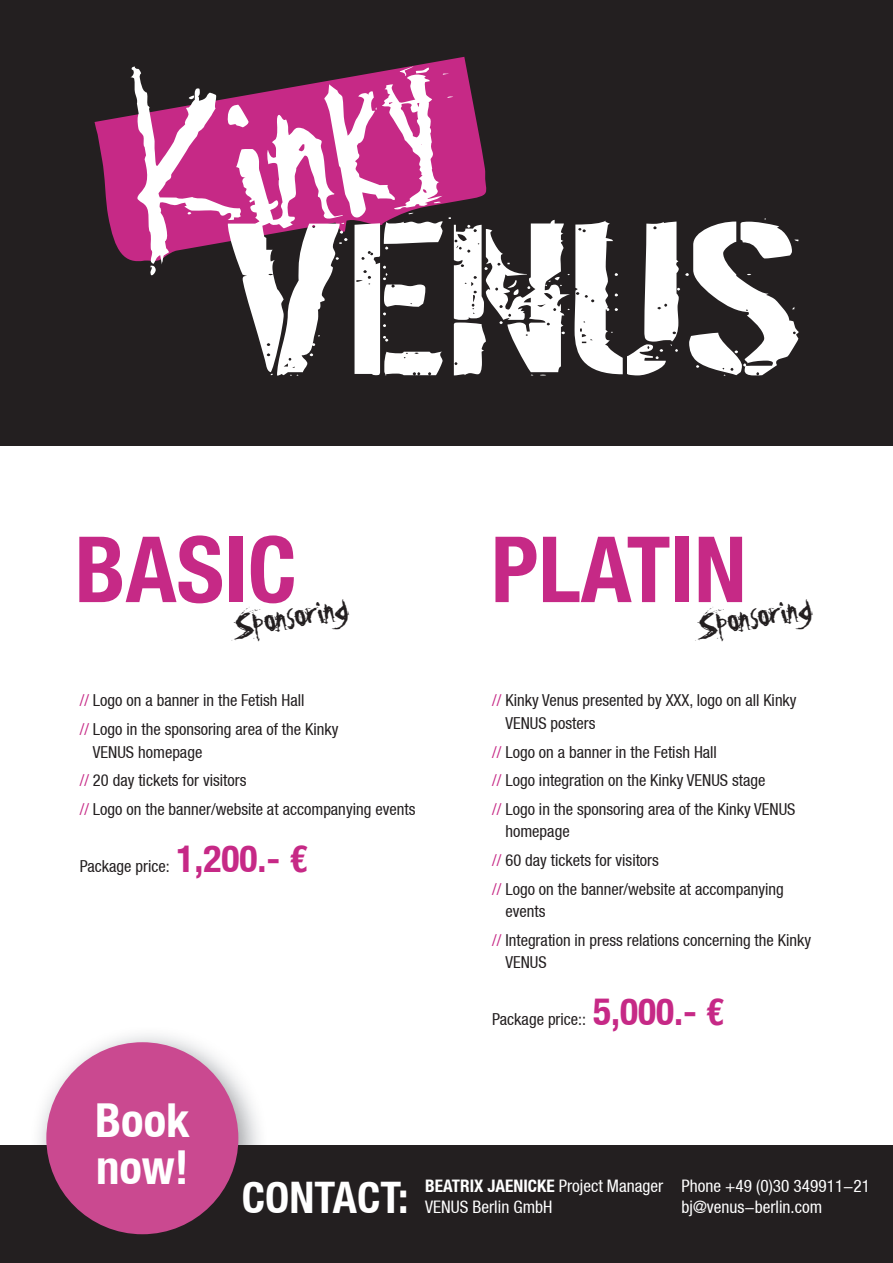
<style>
.page{position:relative;width:893px;height:1263px;background:#231f20}
.page>*{position:absolute;margin:0;border:0;box-sizing:border-box;transform-origin:0 0}
.t1{font:700 condensed 91.5px "Helvetica Neue LT";color:#c62986}
.t2{font:700 condensed 46.8px/46.8px "Helvetica Neue LT";color:#fff}
.t3{font:700 condensed 43.5px "Helvetica Neue LT";color:#fff}
.t4{font:37.5px "Disgusting Behavior";color:#231f20}
.t5{font:700 condensed 37.5px "Helvetica Neue LT";color:#c62986}
.t6{font:condensed 17.25px/20.7px "Helvetica Neue LT";color:#fff}
.t7{font:700 condensed 17.25px "Helvetica Neue LT";color:#fff}
.t8{font:condensed 16.5px/28.7px "Helvetica Neue LT";color:#231f20}
.s1{color:#c62986}
.s2{font-weight:400}
</style>
<div class="page">
<div style="left:0;top:446px;width:893px;height:698px;background:#fff"></div>
<svg style="left:95px;top:57px;width:392px;height:203px"></svg>
<svg style="left:242px;top:217px;width:556px;height:159px"></svg>
<svg style="left:130px;top:66px;width:323px;height:209px"></svg>
<img style="left:31px;top:1035px;width:237px;height:200px">
<div style="left:46px;top:1042px;width:192px;height:192px;background:#ca4990;border-radius:50%"></div>
<h1 class="t1" style="left:75px;top:514px;width:223px">BASIC</h1>
<h3 class="t4" style="left:229px;top:603px;width:118px;rotate:-10deg">Sponsoring</h3>
<p class="t8" style="left:80px;top:686px;width:260px"><span class="s1">//</span> Logo on a banner in the Fetish Hall<br><span class="s1">//</span> Logo in the sponsoring area of the Kinky</p>
<p class="t8" style="left:80px;top:737px;width:337px;text-indent:13px">VENUS homepage<br><span class="s1">//</span> 20 day tickets for visitors<br><span class="s1">//</span> Logo on the banner/website at accompanying events</p>
<p class="t8" style="left:80px;top:852px;width:91px">Package price:</p>
<h3 class="t5" style="left:177px;top:836px;width:132px">1,200.- €</h3>
<h1 class="t1" style="left:491px;top:514px;width:257px">PLATIN</h1>
<h3 class="t4" style="left:692px;top:603px;width:118px;rotate:-10deg">Sponsoring</h3>
<p class="t8" style="left:505px;top:689px;width:293px;line-height:22.5px;text-indent:-13px"><span class="s1">//</span> Kinky Venus presented by XXX, logo on all Kinky<br>VENUS posters</p>
<p class="t8" style="left:492px;top:737px;width:305px"><span class="s1">//</span> Logo on a banner in the Fetish Hall<br><span class="s1">//</span> Logo integration on the Kinky VENUS stage<br><span class="s1">//</span> Logo in the sponsoring area of the Kinky VENUS</p>
<p class="t8" style="left:492px;top:817px;width:293px;text-indent:13px">homepage<br><span class="s1">//</span> 60 day tickets for visitors<br><span class="s1">//</span> Logo on the banner/website at accompanying</p>
<p class="t8" style="left:492px;top:897px;width:320px;text-indent:13px">events<br><span class="s1">//</span> Integration in press relations concerning the Kinky</p>
<p class="t8" style="left:505px;top:948px;width:43px">VENUS</p>
<p class="t8" style="left:492px;top:1005px;width:95px">Package price::</p>
<h3 class="t5" style="left:593px;top:989px;width:132px">5,000.- €</h3>
<h2 class="t2" style="left:95px;top:1097px;width:96px">Book now!</h2>
<h3 class="t3" style="left:242px;top:1171px;width:168px">CONTACT:</h3>
<p class="t7" style="left:425px;top:1175px;width:240px">BEATRIX JAENICKE <span class="s2">Project Manager</span></p>
<p class="t6" style="left:425px;top:1196px;width:129px">VENUS Berlin GmbH</p>
<p class="t6" style="left:681px;top:1175px;width:190px">Phone +49 (0)30 349911-21 bj@venus-berlin.com</p>
</div>
